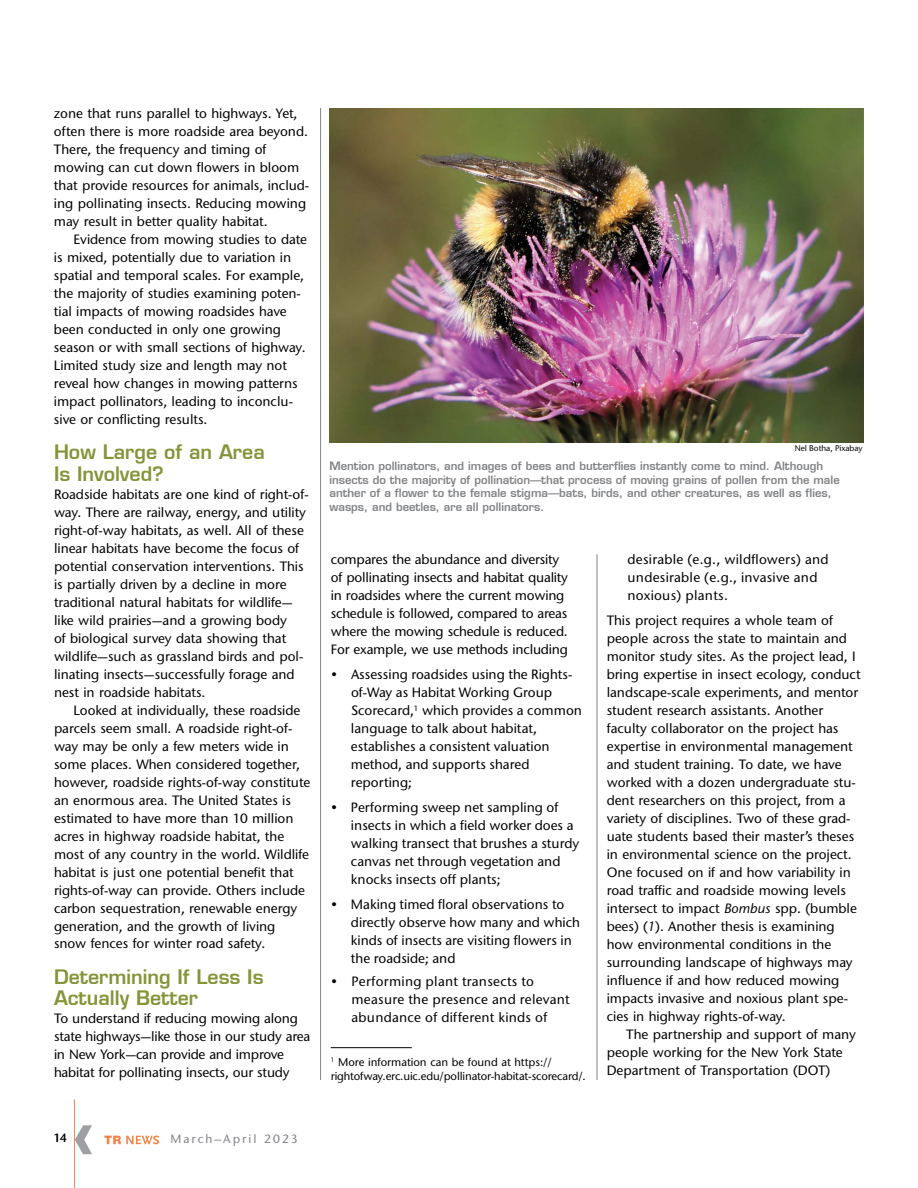
<style>
.page{position:relative;width:918px;height:1188px;background:#fff}
.page>*{position:absolute;margin:0;border:0;box-sizing:border-box;transform-origin:0 0}
.t1{font:600 19.5px/21.6px "Eurostile";color:#849437}
.t2{font:500 13.5px/18px "Stone Sans ITC Std";letter-spacing:-.005em;color:#000}
.t3{font:500 13.5px/18px "Stone Sans ITC Std";letter-spacing:.02em;color:#000}
.t4{font:500 12px "Stone Sans ITC Std";letter-spacing:.17em;color:#808285}
.t5{font:600 12px "Stone Sans ITC Pro";color:#000}
.t6{font:600 11.25px/13.5px "Eurostile";color:#808285}
.t7{font:500 11.25px/13.5px "Stone Sans ITC Std";letter-spacing:-.015em;color:#000}
.t8{font:500 8.25px "Stone Sans ITC Std";color:#000}
.s1{font-style:italic}
</style>
<div class="page">
<hr style="left:597px;top:554px;width:1px;height:526px;background:#808285">
<hr style="left:320px;top:108px;width:1px;height:972px;background:#808285">
<hr style="left:74px;top:1099px;width:1px;height:89px;background:#f58345">
<img style="left:329px;top:108px;width:535px;height:334px">
<svg style="left:75px;top:1125px;width:17px;height:29px"></svg>
<svg style="left:104px;top:1136px;width:55px;height:8px"></svg>
<hr style="left:331px;top:1047px;width:81px;height:1px;background:#000">
<p class="t2" style="left:54px;top:104px;width:257px">zone that runs parallel to highways. Yet, often there is more roadside area beyond.<br>There, the frequency and timing of mowing can cut down flowers in bloom that provide resources for animals, includ&shy;ing pollinating insects. Reducing mowing may result in better quality habitat.</p>
<p class="t2" style="left:54px;top:230px;width:255px;text-indent:19px">Evidence from mowing studies to date is mixed, potentially due to variation in spatial and temporal scales. For example, the majority of studies examining poten&shy;tial impacts of mowing roadsides have been conducted in only one growing season or with small sections of highway.<br>Limited study size and length may not reveal how changes in mowing patterns impact pollinators, leading to inconclu&shy;sive or conflicting results.</p>
<h1 class="t1" style="left:54px;top:441px;width:212px">How Large of an Area<br>Is Involved?</h1>
<p class="t2" style="left:54px;top:485px;width:256px">Roadside habitats are one kind of right-of&shy;way. There are railway, energy, and utility right-of-way habitats, as well. All of these linear habitats have become the focus of potential conservation interventions. This is partially driven by a decline in more traditional natural habitats for wildlife— like wild prairies—and a growing body<br>of biological survey data showing that wildlife—such as grassland birds and pol&shy;linating insects—successfully forage and nest in roadside habitats.</p>
<p class="t2" style="left:54px;top:701px;width:258px;text-indent:19px">Looked at individually, these roadside parcels seem small. A roadside right-of&shy;way may be only a few meters wide in some places. When considered together, however, roadside rights-of-way constitute an enormous area. The United States is estimated to have more than 10 million acres in highway roadside habitat, the most of any country in the world. Wildlife habitat is just one potential benefit that rights-of-way can provide. Others include carbon sequestration, renewable energy generation, and the growth of living snow fences for winter road safety.</p>
<h1 class="t1" style="left:54px;top:966px;width:211px">Determining If Less Is<br>Actually Better</h1>
<p class="t2" style="left:54px;top:1010px;width:258px">To understand if reducing mowing along state highways—like those in our study area in New York—can provide and improve habitat for pollinating insects, our study</p>
<p class="t8" style="left:795px;top:444px;width:69px">Nel Botha, Pixabay</p>
<p class="t6" style="left:329px;top:459px;width:512px">Mention pollinators, and images of bees and butterflies instantly come to mind. Although insects do the majority of pollination—that process of moving grains of pollen from the male anther of a flower to the female stigma—bats, birds, and other creatures, as well as flies, wasps, and beetles, are all pollinators.</p>
<p class="t2" style="left:331px;top:550px;width:239px">compares the abundance and diversity of pollinating insects and habitat quality in roadsides where the current mowing schedule is followed, compared to areas where the mowing schedule is reduced.<br>For example, we use methods including</p>
<p class="t2" style="left:351px;top:665px;width:233px;text-indent:-20px">• Assessing roadsides using the Rights&shy;of-Way as Habitat Working Group<br>Scorecard,<sup>1</sup> which provides a common language to talk about habitat, establishes a consistent valuation method, and supports shared reporting;</p>
<p class="t2" style="left:351px;top:798px;width:230px;text-indent:-20px">• Performing sweep net sampling of insects in which a field worker does a walking transect that brushes a sturdy canvas net through vegetation and knocks insects off plants;</p>
<p class="t2" style="left:351px;top:895px;width:231px;text-indent:-20px">• Making timed floral observations to directly observe how many and which kinds of insects are visiting flowers in the roadside; and</p>
<p class="t3" style="left:352px;top:972px;width:220px;text-indent:-21px">• Performing plant transects to measure the presence and relevant abundance of different kinds of</p>
<p class="t7" style="left:331px;top:1055px;width:256px"><sup>1</sup> More information can be found at https:// rightofway.erc.uic.edu/pollinator-habitat-scorecard/.</p>
<p class="t3" style="left:628px;top:551px;width:203px">desirable (e.g., wildflowers) and undesirable (e.g., invasive and noxious) plants.</p>
<p class="t2" style="left:607px;top:611px;width:255px">This project requires a whole team of people across the state to maintain and monitor study sites. As the project lead, I bring expertise in insect ecology, conduct landscape-scale experiments, and mentor student research assistants. Another faculty collaborator on the project has expertise in environmental management and student training. To date, we have worked with a dozen undergraduate stu&shy;dent researchers on this project, from a variety of disciplines. Two of these grad&shy;uate students based their master’s theses in environmental science on the project.<br>One focused on if and how variability in road traffic and roadside mowing levels intersect to impact <span class="s1">Bombus</span> spp. (bumble bees) (<span class="s1">1</span>). Another thesis is examining how environmental conditions in the surrounding landscape of highways may influence if and how reduced mowing impacts invasive and noxious plant spe&shy;cies in highway rights-of-way.</p>
<p class="t2" style="left:607px;top:1025px;width:251px;text-indent:19px">The partnership and support of many people working for the New York State<br>Department of Transportation (DOT)</p>
<p class="t5" style="left:53px;top:1131px;width:15px">14</p>
<p class="t4" style="left:170px;top:1132px;width:129px">March–April 2023</p>
</div>
